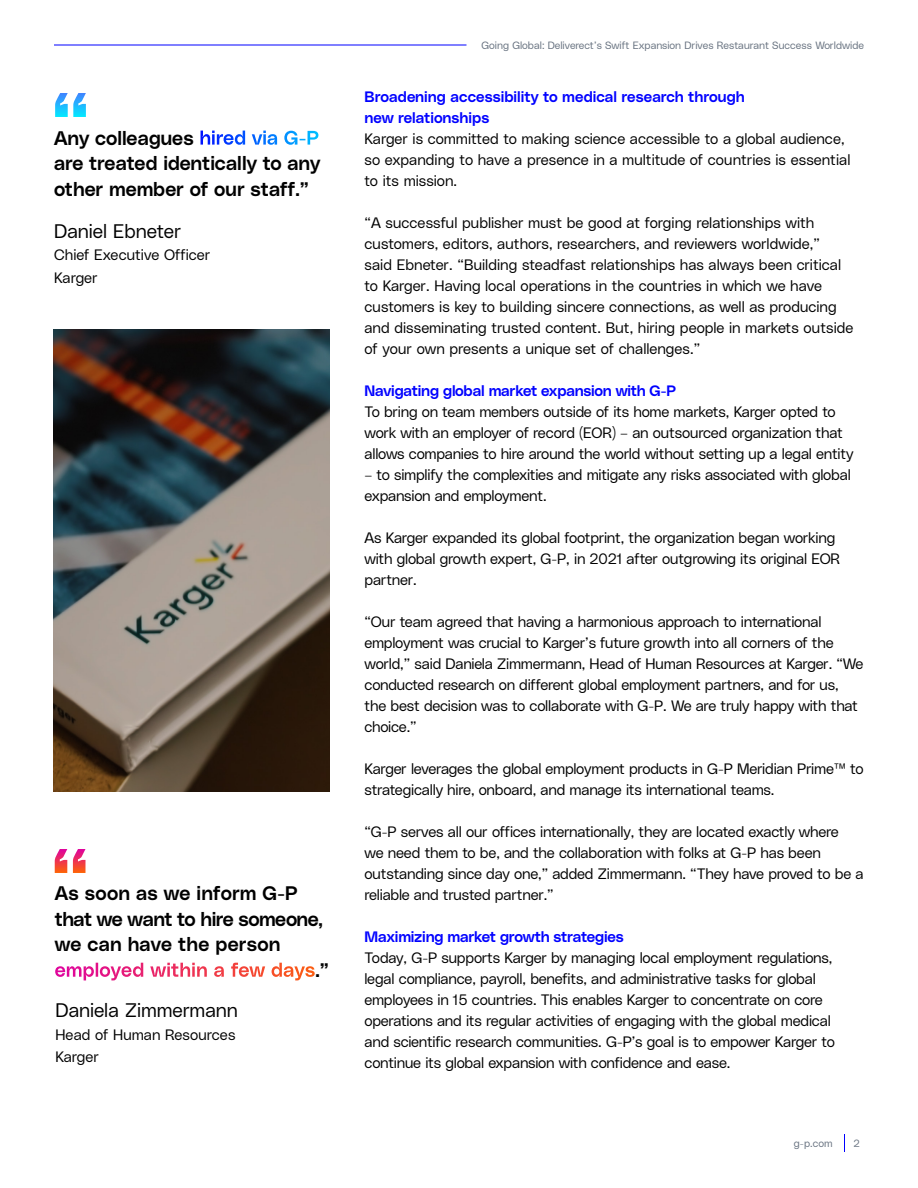
<style>
.page{position:relative;width:918px;height:1188px;background:#fff}
.page>*{position:absolute;margin:0;border:0;box-sizing:border-box;transform-origin:0 0}
.t1{font:19.5px/25.5px "GP Poly Sans Median";color:#000}
.t2{font:19.5px "GP Poly Sans Slim";color:#000}
.t3{font:15px/21px "GP Poly Sans Slim";letter-spacing:-.015em;color:#000}
.t4{font:15px "GP Poly Sans Median";letter-spacing:-.005em;color:#00f}
.t5{font:15px "GP Poly Sans Slim";letter-spacing:.01em;color:#000}
.t6{font:10.5px "GP Poly Sans Slim";color:#66717f}
.s1{color:#fff}
</style>
<div class="page">
<svg style="left:844px;top:1134px;width:1px;height:18px"></svg>
<hr style="left:54px;top:45px;width:412px;height:1px;background:#00f">
<svg style="left:55px;top:849px;width:31px;height:24px"></svg>
<img style="left:54px;top:330px;width:276px;height:462px">
<svg style="left:55px;top:93px;width:31px;height:24px"></svg>
<p class="t1" style="left:54px;top:123px;width:268px;text-align:justify">Any colleagues <span class="s1">hired via G-P </span>are treated identically to any other member of our staff.”</p>
<p class="t2" style="left:54px;top:217px;width:129px">Daniel Ebneter</p>
<p class="t3" style="left:54px;top:243px;width:158px;line-height:22.5px">Chief Executive Officer<br>Karger</p>
<p class="t1" style="left:55px;top:879px;width:276px">As soon as we inform G-P that we want to hire someone, we can have the person <span class="s1">employed within a few days</span>.”</p>
<p class="t2" style="left:55px;top:996px;width:184px">Daniela Zimmermann</p>
<p class="t5" style="left:55px;top:1024px;width:182px">Head of Human Resources</p>
<p class="t3" style="left:55px;top:1046px;width:45px">Karger</p>
<p class="t6" style="left:482px;top:38px;width:384px">Going Global: Deliverect’s Swift Expansion Drives Restaurant Success Worldwide</p>
<p class="t4" style="left:364px;top:85px;width:382px">Broadening accessibility to medical research through</p>
<p class="t4" style="left:364px;top:106px;width:126px">new relationships</p>
<p class="t3" style="left:364px;top:127px;width:487px">Karger is committed to making science accessible to a global audience, so expanding to have a presence in a multitude of countries is essential to its mission.</p>
<p class="t3" style="left:364px;top:211px;width:490px">“A successful publisher must be good at forging relationships with customers, editors, authors, researchers, and reviewers worldwide,”<br>said Ebneter. “Building steadfast relationships has always been critical to Karger. Having local operations in the countries in which we have customers is key to building sincere connections, as well as producing and disseminating trusted content. But, hiring people in markets outside of your own presents a unique set of challenges.”</p>
<p class="t4" style="left:364px;top:379px;width:313px">Navigating global market expansion with G-P</p>
<p class="t3" style="left:364px;top:400px;width:491px">To bring on team members outside of its home markets, Karger opted to work with an employer of record (EOR) – an outsourced organization that allows companies to hire around the world without setting up a legal entity</p>
<p class="t3" style="left:364px;top:463px;width:488px">– to simplify the complexities and mitigate any risks associated with global expansion and employment.</p>
<p class="t3" style="left:364px;top:526px;width:477px">As Karger expanded its global footprint, the organization began working with global growth expert, G-P, in 2021 after outgrowing its original EOR partner.</p>
<p class="t3" style="left:364px;top:610px;width:500px">“Our team agreed that having a harmonious approach to international employment was crucial to Karger’s future growth into all corners of the world,” said Daniela Zimmermann, Head of Human Resources at Karger. “We conducted research on different global employment partners, and for us, the best decision was to collaborate with G-P. We are truly happy with that choice.”</p>
<p class="t3" style="left:364px;top:757px;width:501px">Karger leverages the global employment products in G-P Meridian Prime™ to strategically hire, onboard, and manage its international teams.</p>
<p class="t3" style="left:364px;top:820px;width:501px">“G-P serves all our offices internationally, they are located exactly where<br>we need them to be, and the collaboration with folks at G-P has been outstanding since day one,” added Zimmermann. “They have proved to be a reliable and trusted partner.”</p>
<p class="t4" style="left:364px;top:925px;width:261px">Maximizing market growth strategies</p>
<p class="t3" style="left:364px;top:946px;width:472px">Today, G-P supports Karger by managing local employment regulations, legal compliance, payroll, benefits, and administrative tasks for global employees in 15 countries. This enables Karger to concentrate on core operations and its regular activities of engaging with the global medical and scientific research communities. G-P’s goal is to empower Karger to continue its global expansion with confidence and ease.</p>
<p class="t6" style="left:794px;top:1136px;width:40px">g-p.com</p>
<p class="t6" style="left:854px;top:1136px;width:8px">2</p>
</div>
